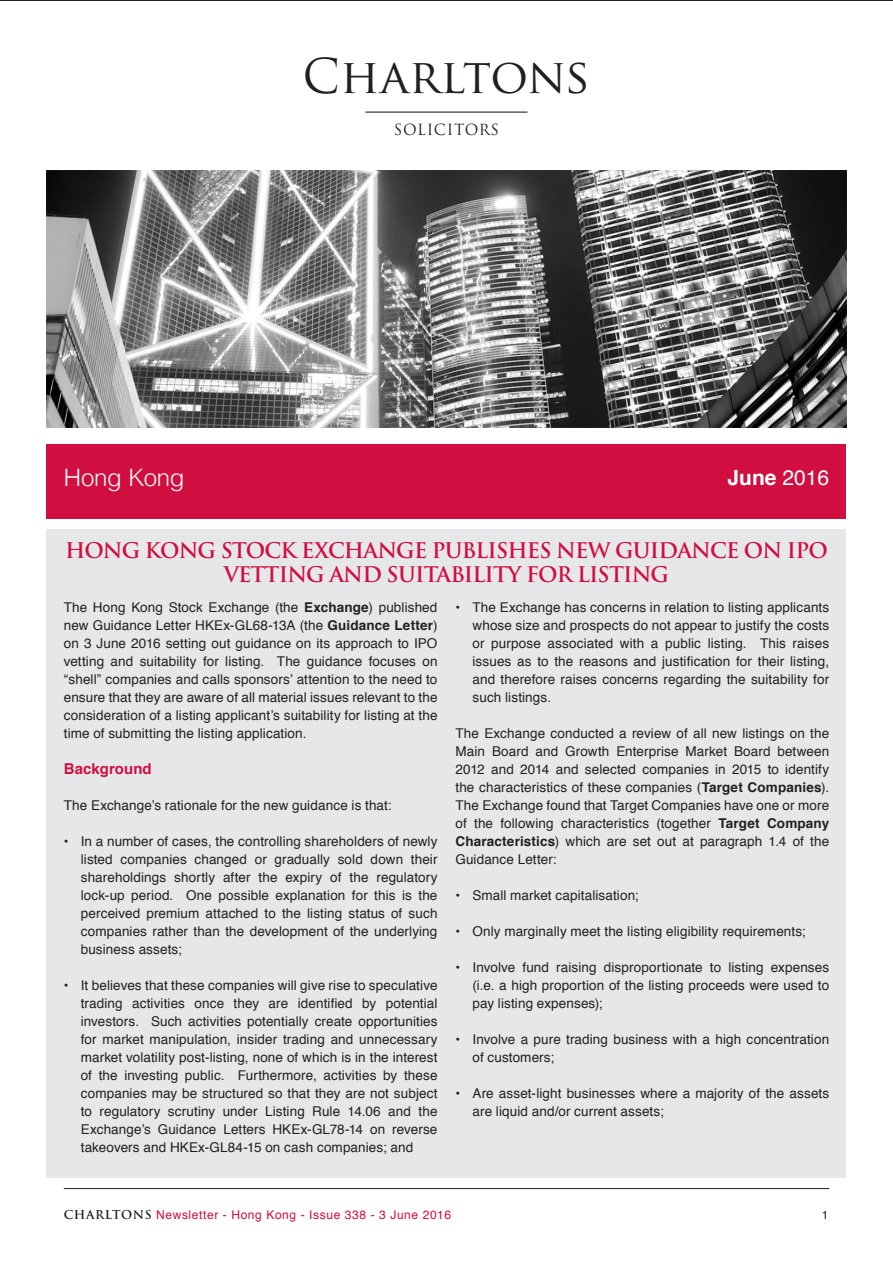
<style>
.page{position:relative;width:893px;height:1263px;background:#fff}
.page>*{position:absolute;margin:0;border:0;box-sizing:border-box;transform-origin:0 0}
.t1{font:46.8px "Trajan Pro";color:#231f20}
.body_text{font:300 24px "Helvetica";letter-spacing:-.015em;color:#fff}
.Title_Main{font:700 21px/24px "Trajan Pro";letter-spacing:-.04em;color:#d10e40;text-align:center}
.t2{font:700 21px "Helvetica";color:#fff}
.t3{font:15px "Trajan Pro";letter-spacing:.04em;color:#231f20}
.body__Subtitle_1{font:700 15px "Helvetica";letter-spacing:.005em;color:#d10e40}
.body_text-2{font:13.5px/18px "Helvetica";letter-spacing:.01em;color:#231f20;text-align:justify}
.t4{font:12px "Helvetica";letter-spacing:.05em;color:#d10e40}
.t5{font:12px "Helvetica";color:#231f20}
.s1{font-weight:400}
.s2{font-weight:700}
.s3{font-family:"Trajan Pro";font-weight:700;color:#231f20}
</style>
<div class="page">
<hr style="left:64px;top:1188px;width:765px;height:1px;background:#231f20">
<hr style="left:365px;top:112px;width:162px;height:1px;background:#231f20">
<div style="left:47px;top:444px;width:799px;height:64px;background:#d10e40"></div>
<div style="left:47px;top:500px;width:799px;height:19px;background:#d10e40"></div>
<div style="left:47px;top:529px;width:799px;height:649px;background:#e6e7e9"></div>
<img style="left:47px;top:170px;width:799px;height:257px">
<h1 class="t1" style="left:303px;top:47px;width:289px">Charltons</h1>
<p class="t3" style="left:394px;top:120px;width:107px">SOLICITORS</p>
<p class="body_text" style="left:64px;top:457px;width:122px">Hong Kong</p>
<p class="t2" style="left:728px;top:460px;width:103px">June <span class="s1">2016</span></p>
<p class="Title_Main" style="left:65px;top:539px;width:764px">HONG KONG STOCK EXCHANGE PUBLISHES NEW GUIDANCE ON IPO<br>VETTING AND SUITABILITY FOR LISTING</p>
<p class="body_text-2" style="left:64px;top:599px;width:375px">The Hong Kong Stock Exchange (the <span class="s2">Exchange</span>) published new Guidance Letter HKEx-GL68-13A (the <span class="s2">Guidance Letter</span>) on 3 June 2016 setting out guidance on its approach to IPO vetting and suitability for listing. The guidance focuses on “shell” companies and calls sponsors’ attention to the need to ensure that they are aware of all material issues relevant to the consideration of a listing applicant’s suitability for listing at the time of submitting the listing application.</p>
<p class="body__Subtitle_1" style="left:64px;top:757px;width:90px">Background</p>
<p class="body_text-2" style="left:64px;top:797px;width:329px">The Exchange’s rationale for the new guidance is that:</p>
<p class="body_text-2" style="left:81px;top:833px;width:358px;text-indent:-17px"><span class="s2">•</span> In a number of cases, the controlling shareholders of newly listed companies changed or gradually sold down their shareholdings shortly after the expiry of the regulatory lock-up period. One possible explanation for this is the perceived premium attached to the listing status of such companies rather than the development of the underlying business assets;</p>
<p class="body_text-2" style="left:81px;top:977px;width:358px;text-indent:-17px"><span class="s2">•</span> It believes that these companies will give rise to speculative trading activities once they are identified by potential investors. Such activities potentially create opportunities for market manipulation, insider trading and unnecessary market volatility post-listing, none of which is in the interest of the investing public. Furthermore, activities by these companies may be structured so that they are not subject to regulatory scrutiny under Listing Rule 14.06 and the Exchange’s Guidance Letters HKEx-GL78-14 on reverse takeovers and HKEx-GL84-15 on cash companies; and</p>
<p class="body_text-2" style="left:472px;top:599px;width:358px;text-indent:-17px"><span class="s2">•</span> The Exchange has concerns in relation to listing applicants whose size and prospects do not appear to justify the costs or purpose associated with a public listing. This raises issues as to the reasons and justification for their listing, and therefore raises concerns regarding the suitability for such listings.</p>
<p class="body_text-2" style="left:455px;top:725px;width:375px">The Exchange conducted a review of all new listings on the Main Board and Growth Enterprise Market Board between 2012 and 2014 and selected companies in 2015 to identify the characteristics of these companies (<span class="s2">Target Companies</span>).<br>The Exchange found that Target Companies have one or more of the following characteristics (together <span class="s2">Target Company Characteristics</span>) which are set out at paragraph 1.4 of the Guidance Letter:</p>
<p class="body_text-2" style="left:455px;top:887px;width:185px"><span class="s2">•</span> Small market capitalisation;</p>
<p class="body_text-2" style="left:455px;top:923px;width:352px"><span class="s2">•</span> Only marginally meet the listing eligibility requirements;</p>
<p class="body_text-2" style="left:472px;top:959px;width:358px;text-indent:-17px"><span class="s2">•</span> Involve fund raising disproportionate to listing expenses (i.e. a high proportion of the listing proceeds were used to pay listing expenses);</p>
<p class="body_text-2" style="left:472px;top:1031px;width:358px;text-indent:-17px"><span class="s2">•</span> Involve a pure trading business with a high concentration of customers;</p>
<p class="body_text-2" style="left:472px;top:1085px;width:358px;text-indent:-17px"><span class="s2">•</span> Are asset-light businesses where a majority of the assets are liquid and/or current assets;</p>
<p class="t4" style="left:64px;top:1206px;width:389px"><span class="s3">CHARLTONS</span> Newsletter - Hong Kong - Issue 338 - 3 June 2016</p>
<p class="t5" style="left:822px;top:1206px;width:8px">1</p>
</div>
